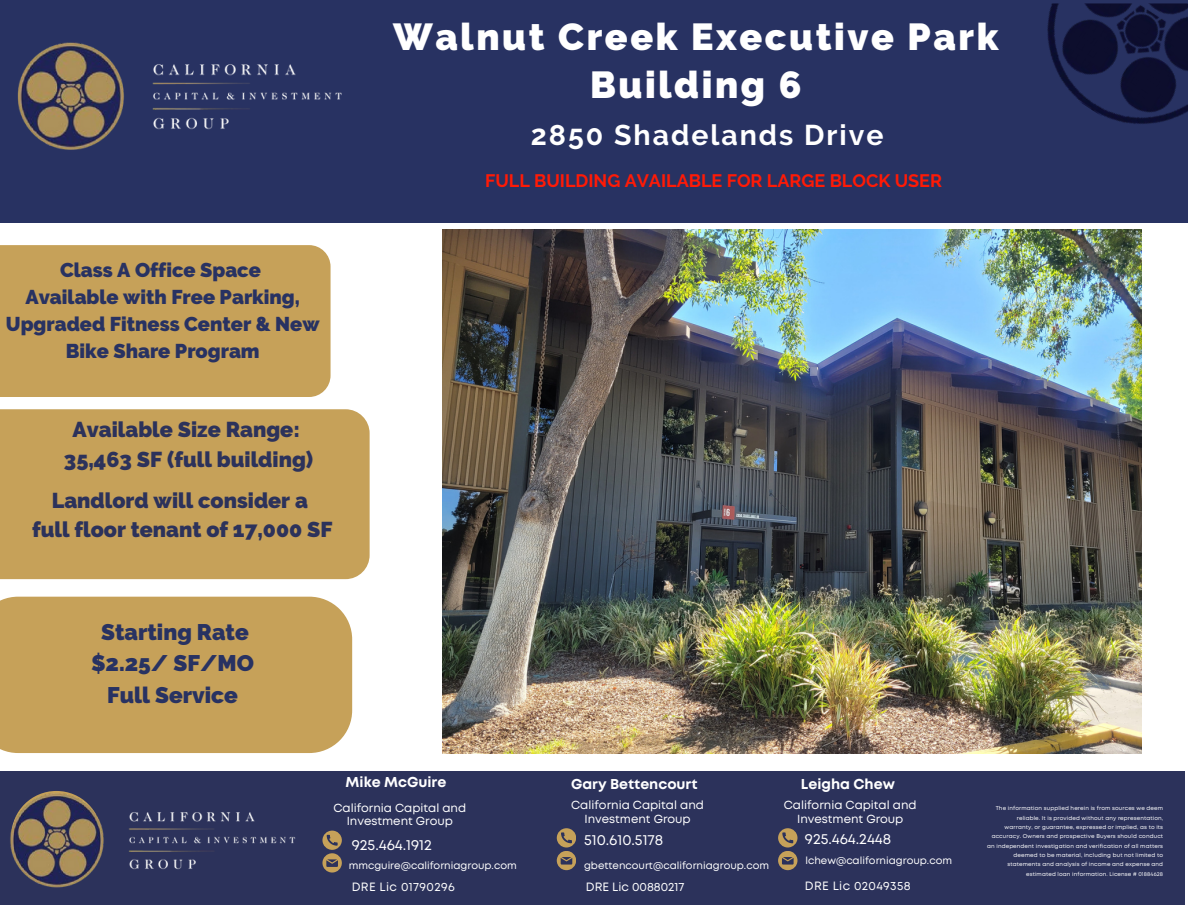
<style>
.page{position:relative;width:1188px;height:918px;background:#fff}
.page>*{position:absolute;margin:0;border:0;box-sizing:border-box;transform-origin:0 0}
.t1{font:900 37.5px/47.2px "Raleway";letter-spacing:.07em;color:#fff;text-align:center}
.t2{font:700 28.5px "Raleway";letter-spacing:.07em;color:#fff}
.t3{font:900 22.5px/31.5px "Raleway";color:#283262;text-align:center}
.t4{font:900 21.45px/30px "Raleway";color:#2c325b;text-align:center}
.t5{font:900 19.95px/27px "Raleway";color:#283262;text-align:center}
.t6{font:700 18px "Raleway";color:#ff1a06}
.t7{font:14.7px "Mont";color:#fff}
.t8{font:700 14.25px "Mont";color:#fff}
.t9{font:12px "Mont";letter-spacing:.03em;color:#fff}
.t10{font:12px "Mont";color:#fff}
.t11{font:11.7px/13.6px "Mont";color:#fff;text-align:center}
.t12{font:10.2px "Mont";color:#fff}
.t13{font:5.55px/9.3px "Mont";letter-spacing:.02em;color:#fff;text-align:right}
</style>
<div class="page">
<div style="left:0;top:772px;width:1188px;height:137px;background:#2c325b"></div>
<div style="left:0;top:0;width:1188px;height:223px;background:#283262"></div>
<img style="left:17px;top:42px;width:325px;height:108px">
<img style="left:1047px;top:3px;width:141px;height:121px">
<img style="left:442px;top:229px;width:700px;height:524px">
<svg style="left:322px;top:831px;width:20px;height:42px"></svg>
<svg style="left:557px;top:828px;width:19px;height:42px"></svg>
<div style="left:0;top:245px;width:331px;height:152px;background:#c6a159"></div>
<svg style="left:778px;top:828px;width:19px;height:42px"></svg>
<div style="left:0;top:409px;width:370px;height:170px;background:#c6a159"></div>
<img style="left:10px;top:791px;width:286px;height:97px">
<div style="left:0;top:597px;width:352px;height:156px;background:#c6a159"></div>
<h1 class="t1" style="left:393px;top:14px;width:607px">Walnut Creek Executive Park<br>Building 6</h1>
<h2 class="t2" style="left:531px;top:118px;width:354px">2850 Shadelands Drive</h2>
<h3 class="t5" style="left:6px;top:256px;width:315px">Class A Office Space<br>Available with Free Parking,<br>Upgraded Fitness Center &amp; New<br>Bike Share Program</h3>
<h3 class="t4" style="left:64px;top:414px;width:251px">Available Size Range:<br>35,463 SF (full building)</h3>
<h3 class="t4" style="left:32px;top:486px;width:302px;line-height:29.2px">Landlord will consider a<br>full floor tenant of 17,000 SF</h3>
<h3 class="t6" style="left:485px;top:170px;width:459px">FULL BUILDING AVAILABLE FOR LARGE BLOCK USER</h3>
<h3 class="t3" style="left:91px;top:616px;width:164px">Starting Rate $2.25/ SF/MO<br>Full Service</h3>
<h3 class="t8" style="left:346px;top:777px;width:102px">Mike McGuire</h3>
<h3 class="t8" style="left:801px;top:778px;width:96px">Leigha Chew</h3>
<h3 class="t8" style="left:571px;top:778px;width:128px">Gary Bettencourt</h3>
<h3 class="t11" style="left:333px;top:801px;width:134px">California Capital and<br>Investment Group</h3>
<h3 class="t11" style="left:571px;top:799px;width:134px">California Capital and<br>Investment Group</h3>
<h3 class="t7" style="left:352px;top:839px;width:82px">925.464.1912</h3>
<h3 class="t7" style="left:584px;top:834px;width:81px">510.610.5178</h3>
<h3 class="t12" style="left:349px;top:862px;width:170px">mmcguire@californiagroup.com</h3>
<h3 class="t12" style="left:584px;top:861px;width:186px">gbettencourt@californiagroup.com</h3>
<h3 class="t11" style="left:784px;top:799px;width:134px">California Capital and<br>Investment Group</h3>
<h3 class="t7" style="left:805px;top:833px;width:88px">925.464.2448</h3>
<h3 class="t12" style="left:805px;top:857px;width:148px">lchew@californiagroup.com</h3>
<h3 class="t9" style="left:352px;top:882px;width:105px">DRE Lic 01790296</h3>
<h3 class="t9" style="left:805px;top:881px;width:107px">DRE Lic 02049358</h3>
<h3 class="t10" style="left:586px;top:882px;width:100px">DRE Lic 00880217</h3>
<p class="t13" style="left:987px;top:804px;width:177px">The information supplied herein is from sources we deem reliable. It is provided without any representation,<br>warranty, or guarantee, expressed or implied, as to its accuracy. Owners and prospective Buyers should conduct an independent investigation and verification of all matters deemed to be material, including but not limited to statements and analysis of income and expense and estimated loan information. License # 01884628</p>
</div>
